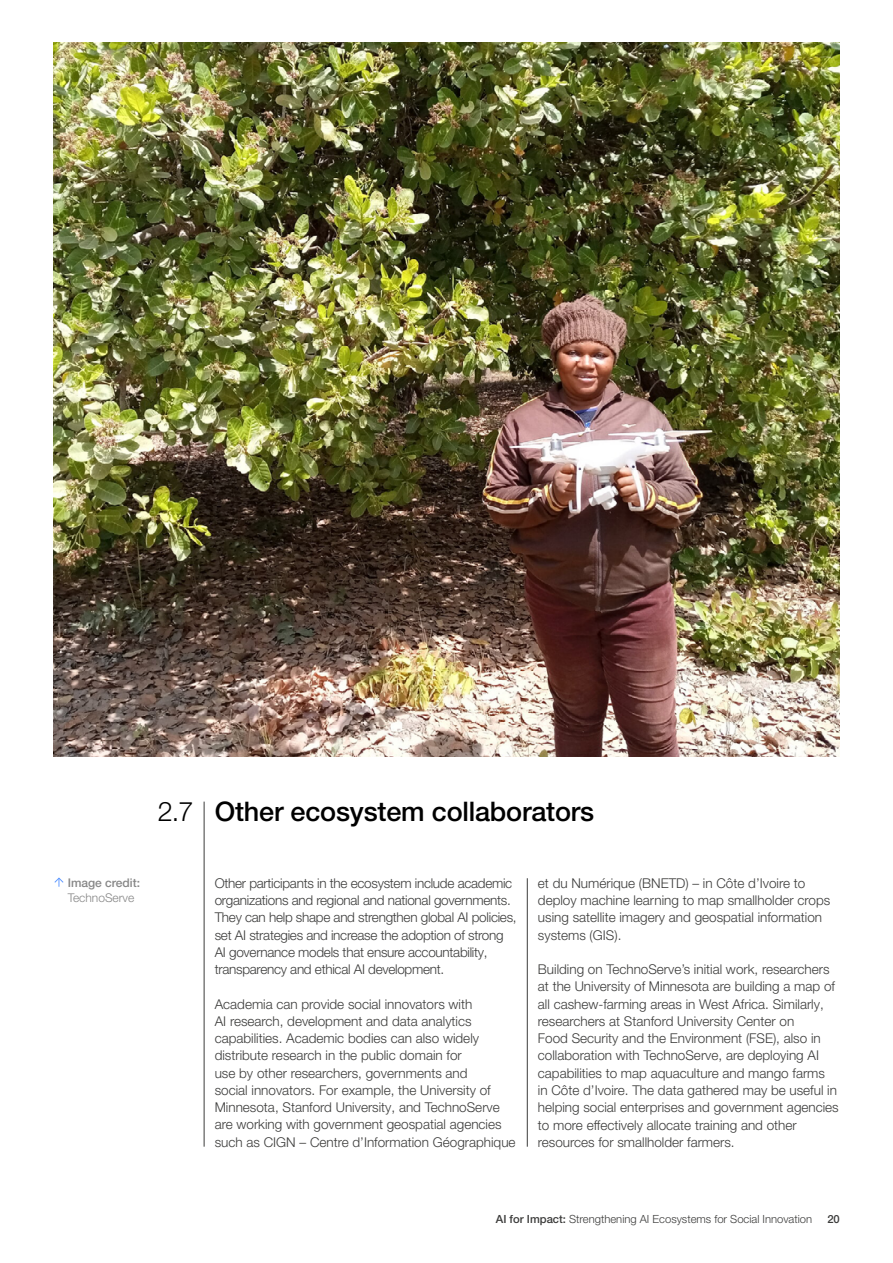
<style>
.page{position:relative;width:893px;height:1263px;background:#fff}
.page>*{position:absolute;margin:0;border:0;box-sizing:border-box;transform-origin:0 0}
.t1{font:500 27px "Helvetica Neue LT Pro";letter-spacing:-.005em;color:#000}
.t2{font:300 13.5px/17.2px "Helvetica Neue LT Pro";color:#3c3c3b}
.t3{font:300 13.5px/17.2px "Helvetica Neue LT Pro";letter-spacing:-.02em;color:#3c3c3b}
.t4{font:500 12px "Helvetica Neue LT Pro";color:#878787}
.t5{font:300 12px "Helvetica Neue LT Pro";color:#878787}
.t6{font:300 11.25px "Helvetica Neue LT Pro";color:#3c3c3b}
.t7{font:500 11.25px "Helvetica Neue LT Pro";color:#3c3c3b}
.s1{font-weight:300}
.s2{font-weight:500}
</style>
<div class="page">
<hr style="left:527px;top:878px;width:1px;height:269px;background:#3c3c3b">
<hr style="left:204px;top:802px;width:1px;height:345px;background:#3c3c3b">
<svg style="left:54px;top:877px;width:10px;height:10px"></svg>
<img style="left:53px;top:43px;width:787px;height:713px">
<h1 class="t1" style="left:158px;top:795px;width:438px"><span class="s1">2.7</span> Other ecosystem collaborators</h1>
<p class="t4" style="left:68px;top:876px;width:74px">Image credit:</p>
<p class="t5" style="left:68px;top:890px;width:68px">TechnoServe</p>
<p class="t3" style="left:215px;top:874px;width:303px">Other participants in the ecosystem include academic organizations and regional and national governments.<br>They can help shape and strengthen global AI policies, set AI strategies and increase the adoption of strong AI governance models that ensure accountability, transparency and ethical AI development.</p>
<p class="t2" style="left:215px;top:995px;width:302px">Academia can provide social innovators with<br>AI research, development and data analytics capabilities. Academic bodies can also widely distribute research in the public domain for<br>use by other researchers, governments and<br>social innovators. For example, the University of Minnesota, Stanford University, and TechnoServe are working with government geospatial agencies such as CIGN – Centre d’Information Géographique</p>
<p class="t2" style="left:538px;top:874px;width:294px">et du Numérique (BNETD) – in Côte d’Ivoire to deploy machine learning to map smallholder crops using satellite imagery and geospatial information systems (GIS).</p>
<p class="t2" style="left:538px;top:960px;width:302px">Building on TechnoServe’s initial work, researchers at the University of Minnesota are building a map of all cashew-farming areas in West Africa. Similarly, researchers at Stanford University Center on<br>Food Security and the Environment (FSE), also in collaboration with TechnoServe, are deploying AI capabilities to map aquaculture and mango farms<br>in Côte d’Ivoire. The data gathered may be useful in helping social enterprises and government agencies to more effectively allocate training and other resources for smallholder farmers.</p>
<p class="t6" style="left:496px;top:1212px;width:318px"><span class="s2">AI for Impact:</span> Strengthening AI Ecosystems for Social Innovation</p>
<p class="t7" style="left:827px;top:1212px;width:14px">20</p>
</div>
